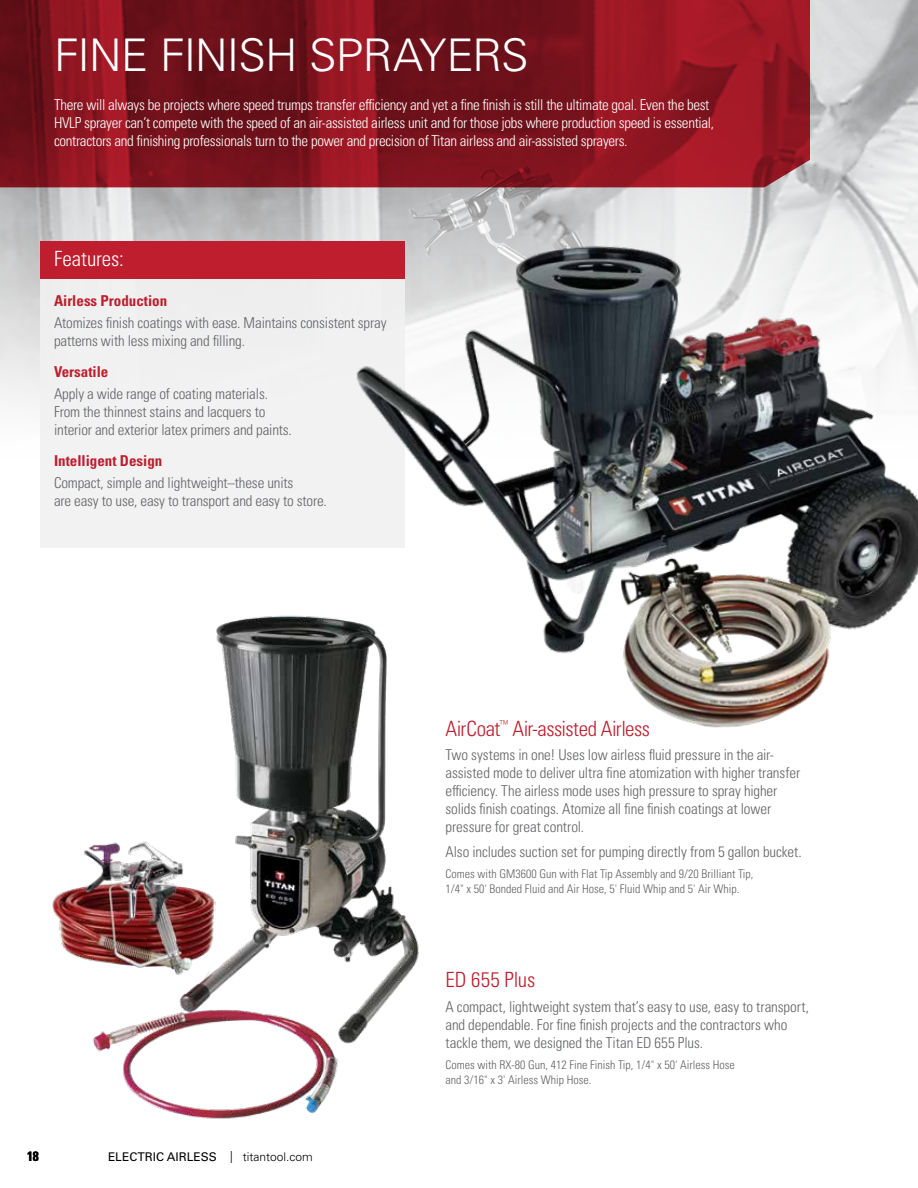
<style>
.page{position:relative;width:918px;height:1188px;background:#fff}
.page>*{position:absolute;margin:0;border:0;box-sizing:border-box;transform-origin:0 0}
.t1{font:300 45px "Univers LT Pro 45";letter-spacing:-.02em;color:#fff}
.t2{font:300 condensed 21px "Univers LT Pro";letter-spacing:-.02em;color:#be1e2d}
.t3{font:300 condensed 21px "Univers LT Pro";color:#be1e2d}
.t4{font:300 condensed 21px "Univers LT Pro";color:#fff}
.t5{font:300 condensed 15px/18px "Univers LT Pro";letter-spacing:-.01em;color:#636466}
.t6{font:300 condensed 15px/18px "Univers LT Pro";letter-spacing:-.02em;color:#fff}
.t7{font:700 condensed 15px "Univers LT Pro";color:#be1e2d}
.t8{font:700 condensed 13.5px "Univers LT Pro";color:#000}
.t9{font:300 condensed 12px/14.4px "Univers LT Pro";color:#636466}
.t10{font:12px "Univers LT Pro 55 Roman";color:#000}
.s1{font-family:"Univers LT Pro 45";font-weight:300}
</style>
<div class="page">
<img style="left:0;top:0;width:918px;height:407px">
<div style="left:40px;top:279px;width:365px;height:269px;background:#f1f1f2"></div>
<svg style="left:0;top:0;width:810px;height:187px;background:#81141f"></svg>
<div style="left:40px;top:241px;width:365px;height:38px;background:#be1e2d"></div>
<img style="left:92px;top:615px;width:327px;height:504px">
<img style="left:52px;top:833px;width:163px;height:163px">
<img style="left:346px;top:230px;width:572px;height:498px">
<h1 class="t1" style="left:54px;top:26px;width:476px">FINE FINISH SPRAYERS</h1>
<p class="t6" style="left:54px;top:95px;width:662px">There will always be projects where speed trumps transfer efficiency and yet a fine finish is still the ultimate goal. Even the best<br>HVLP sprayer can’t compete with the speed of an air-assisted airless unit and for those jobs where production speed is essential, contractors and finishing professionals turn to the power and precision of Titan airless and air-assisted sprayers.</p>
<h2 class="t4" style="left:54px;top:245px;width:71px">Features:</h2>
<p class="t7" style="left:54px;top:292px;width:115px">Airless Production</p>
<p class="t5" style="left:54px;top:313px;width:334px">Atomizes finish coatings with ease. Maintains consistent spray patterns with less mixing and filling.</p>
<p class="t7" style="left:54px;top:363px;width:56px">Versatile</p>
<p class="t5" style="left:54px;top:384px;width:239px">Apply a wide range of coating materials.<br>From the thinnest stains and lacquers to interior and exterior latex primers and paints.</p>
<p class="t7" style="left:54px;top:452px;width:110px">Intelligent Design</p>
<p class="t5" style="left:54px;top:473px;width:274px">Compact, simple and lightweight–these units<br>are easy to use, easy to transport and easy to store.</p>
<p class="t8" style="left:27px;top:1148px;width:13px">18</p>
<p class="t10" style="left:108px;top:1148px;width:206px">ELECTRIC AIRLESS <span class="s1">| titantool.com</span></p>
<h2 class="t2" style="left:446px;top:714px;width:206px">AirCoat<sup>™</sup> Air-assisted Airless</h2>
<p class="t5" style="left:446px;top:745px;width:356px">Two systems in one! Uses low airless fluid pressure in the air&shy;assisted mode to deliver ultra fine atomization with higher transfer efficiency. The airless mode uses high pressure to spray higher solids finish coatings. Atomize all fine finish coatings at lower pressure for great control.</p>
<p class="t5" style="left:446px;top:842px;width:358px">Also includes suction set for pumping directly from 5 gallon bucket.</p>
<p class="t9" style="left:446px;top:866px;width:309px">Comes with GM3600 Gun with Flat Tip Assembly and 9/20 Brilliant Tip,<br>1/4" x 50' Bonded Fluid and Air Hose, 5' Fluid Whip and 5' Air Whip.</p>
<h2 class="t3" style="left:446px;top:966px;width:91px">ED 655 Plus</h2>
<p class="t5" style="left:446px;top:997px;width:365px">A compact, lightweight system that’s easy to use, easy to transport, and dependable. For fine finish projects and the contractors who tackle them, we designed the Titan ED 655 Plus.</p>
<p class="t9" style="left:446px;top:1057px;width:291px">Comes with RX-80 Gun, 412 Fine Finish Tip, 1/4" x 50' Airless Hose and 3/16" x 3' Airless Whip Hose.</p>
</div>
